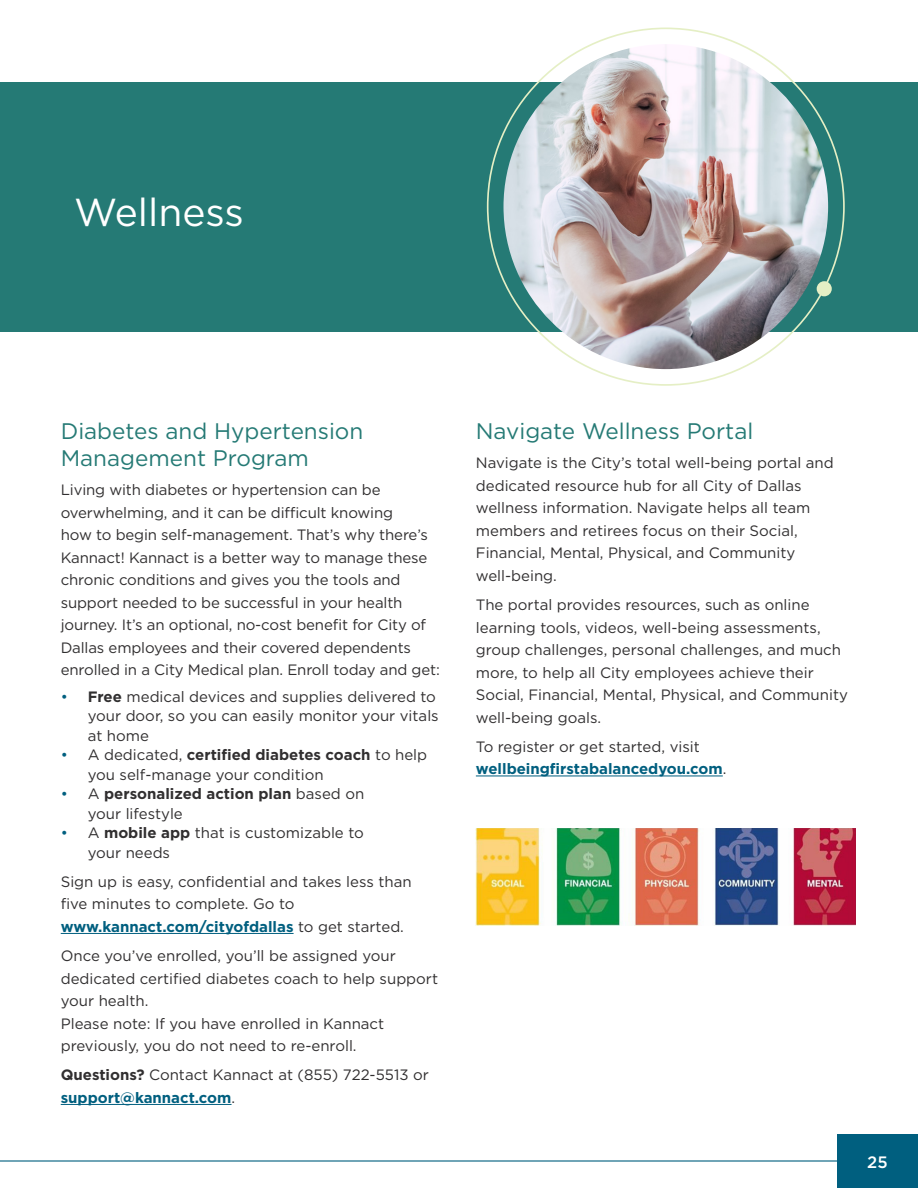
<style>
.page{position:relative;width:918px;height:1188px;background:#fff}
.page>*{position:absolute;margin:0;border:0;box-sizing:border-box;transform-origin:0 0}
.t1{font:39px "Gotham";color:#fff}
.t2{font:22.5px/27px "Gotham";color:#257a75}
.t3{font:500 16.5px "Gotham";color:#fff}
.t4{font:15px/22.5px "Gotham";color:#312f30}
.t5{font:700 15px/22.5px "Gotham";color:#005f7f}
.t6{font:700 15px/19.5px "Gotham";color:#312f30}
.s1{color:#005f7f}
.s2{font-weight:700}
.s3{font-weight:400;color:#005f7f}
.s4{font-weight:400}
.s5{font-weight:700;color:#005f7f}
.s6{font-weight:400;color:#312f30}
</style>
<div class="page">
<hr style="left:61px;top:933px;width:233px;height:1px;background:#005f7f">
<hr style="left:61px;top:1104px;width:171px;height:1px;background:#005f7f">
<div style="left:0;top:82px;width:918px;height:249px;background:#257a75"></div>
<div style="left:817px;top:281px;width:15px;height:15px;background:#e5efc5;border-radius:50%"></div>
<img style="left:503px;top:44px;width:325px;height:325px;border-radius:162px">
<img style="left:476px;top:828px;width:380px;height:97px">
<hr style="left:476px;top:776px;width:247px;height:1px;background:#005f7f">
<hr style="left:0;top:1160px;width:918px;height:2px;background:#005f7f">
<div style="left:837px;top:1134px;width:81px;height:54px;background:#005f7f"></div>
<h1 class="t1" style="left:74px;top:187px;width:171px">Wellness</h1>
<h2 class="t2" style="left:61px;top:417px;width:304px">Diabetes and Hypertension<br>Management Program</h2>
<p class="t4" style="left:61px;top:479px;width:381px">Living with diabetes or hypertension can be overwhelming, and it can be difficult knowing<br>how to begin self-management. That’s why there’s Kannact! Kannact is a better way to manage these chronic conditions and gives you the tools and support needed to be successful in your health journey. It’s an optional, no-cost benefit for City of Dallas employees and their covered dependents enrolled in a City Medical plan. Enroll today and get:</p>
<p class="t4" style="left:88px;top:686px;width:353px;line-height:19.5px;text-indent:-27px"><span class="s1">•</span> <span class="s2">Free</span> medical devices and supplies delivered to your door, so you can easily monitor your vitals at home</p>
<p class="t4" style="left:88px;top:745px;width:341px;line-height:19.5px;text-indent:-27px"><span class="s1">•</span> A dedicated, <span class="s2">certified diabetes coach</span> to help you self-manage your condition</p>
<p class="t6" style="left:88px;top:784px;width:278px;text-indent:-27px"><span class="s3">•</span> <span class="s4">A</span> personalized action plan <span class="s4">based on your lifestyle</span></p>
<p class="t4" style="left:88px;top:823px;width:278px;line-height:19.5px;text-indent:-27px"><span class="s1">•</span> A <span class="s2">mobile app</span> that is customizable to your needs</p>
<p class="t4" style="left:61px;top:870px;width:352px">Sign up is easy, confidential and takes less than five minutes to complete. Go to <span class="s5">www.kannact.com/cityofdallas</span> to get started.</p>
<p class="t4" style="left:61px;top:944px;width:379px">Once you’ve enrolled, you’ll be assigned your dedicated certified diabetes coach to help support your health.<br>Please note: If you have enrolled in Kannact previously, you do not need to re-enroll.</p>
<p class="t4" style="left:61px;top:1064px;width:370px"><span class="s2">Questions?</span> Contact Kannact at (855) 722-5513 or <span class="s5">support@kannact.com</span>.</p>
<h2 class="t2" style="left:476px;top:417px;width:279px">Navigate Wellness Portal</h2>
<p class="t4" style="left:476px;top:452px;width:359px">Navigate is the City’s total well-being portal and dedicated resource hub for all City of Dallas wellness information. Navigate helps all team members and retirees focus on their Social, Financial, Mental, Physical, and Community well-being.</p>
<p class="t4" style="left:476px;top:593px;width:374px">The portal provides resources, such as online learning tools, videos, well-being assessments, group challenges, personal challenges, and much more, to help all City employees achieve their Social, Financial, Mental, Physical, and Community well-being goals.</p>
<p class="t5" style="left:476px;top:735px;width:252px"><span class="s6">To register or get started, visit </span>wellbeingfirstabalancedyou.com<span class="s6">.</span></p>
<p class="t3" style="left:867px;top:1151px;width:22px">25</p>
</div>
